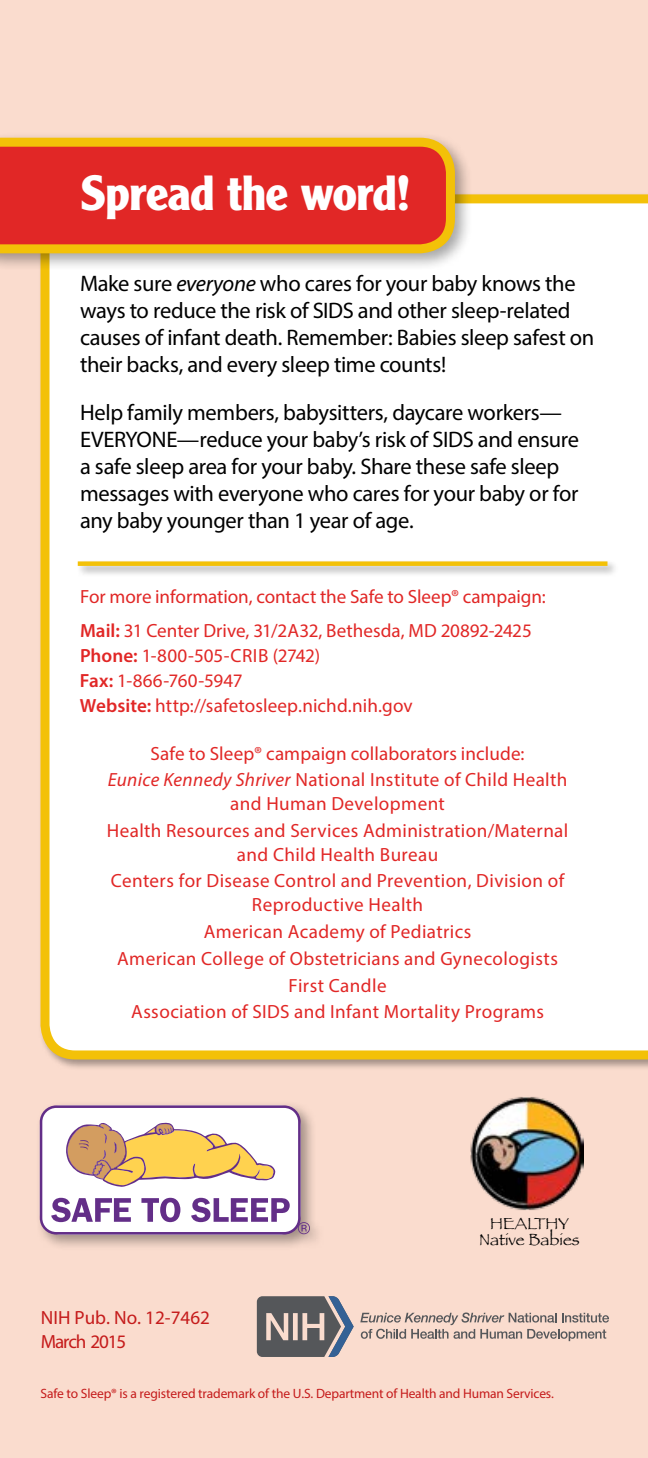
<style>
.page{position:relative;width:648px;height:1458px;background:#fadcce}
.page>*{position:absolute;margin:0;border:0;box-sizing:border-box;transform-origin:0 0}
.t1{font:700 48.38px "Clearface Gothic LT Std";letter-spacing:-.015em;color:#fff}
.t2{font:22.5px/27px "Myriad Pro";letter-spacing:-.015em;color:#000}
.t3{font:19.12px/25.2px "Myriad Pro";letter-spacing:.02em;color:#e12726;text-align:center}
.t4{font:19.12px "Myriad Pro";letter-spacing:-.005em;color:#e12726}
.t5{font:19.12px/24.1px "Myriad Pro";color:#c51b1b}
.t6{font:16.65px/16.7px "Papyrus";color:#000;text-align:center}
.t7{font:13.5px "Myriad Pro";letter-spacing:-.01em;color:#c51b1b}
.s1{font-style:italic}
.s2{font-weight:600}
</style>
<div class="page">
<div style="left:40px;top:194px;width:608px;height:865px;background:#fff"></div>
<div style="left:0;top:131px;width:473px;height:140px;background:#000;opacity:.35"></div>
<svg style="left:0;top:138px;width:455px;height:115px;background:#e33f21"></svg>
<div style="left:76px;top:560px;width:543px;height:17px;background:#000;opacity:.35"></div>
<div style="left:78px;top:561px;width:530px;height:5px;background:#f3c108"></div>
<div style="left:35px;top:1101px;width:291px;height:150px;background:#000;opacity:.35"></div>
<div style="left:40px;top:1105px;width:261px;height:130px;background:#fff;border-radius:21px"></div>
<svg style="left:51px;top:1198px;width:80px;height:24px"></svg>
<svg style="left:141px;top:1198px;width:39px;height:24px"></svg>
<svg style="left:191px;top:1198px;width:99px;height:24px"></svg>
<svg style="left:66px;top:1122px;width:209px;height:65px"></svg>
<div style="left:40px;top:1105px;width:261px;height:130px;border:3px solid #632e88;border-radius:15px"></div>
<svg style="left:298px;top:1222px;width:12px;height:12px"></svg>
<img style="left:470px;top:1097px;width:114px;height:113px">
<svg style="left:257px;top:1296px;width:97px;height:61px"></svg>
<svg style="left:360px;top:1313px;width:249px;height:28px"></svg>
<h2 class="t1" style="left:80px;top:165px;width:333px">Spread the word!</h2>
<p class="t2" style="left:80px;top:270px;width:516px">Make sure <span class="s1">everyone</span> who cares for your baby knows the ways to reduce the risk of SIDS and other sleep-related causes of infant death. Remember: Babies sleep safest on their backs, and every sleep time counts!</p>
<p class="t2" style="left:80px;top:399px;width:500px">Help family members, babysitters, daycare workers— EVERYONE—reduce your baby’s risk of SIDS and ensure a safe sleep area for your baby. Share these safe sleep messages with everyone who cares for your baby or for any baby younger than 1 year of age.</p>
<p class="t4" style="left:80px;top:584px;width:467px">For more information, contact the Safe to Sleep® campaign:</p>
<p class="t3" style="left:80px;top:617px;width:453px;text-align:left"><span class="s2">Mail:</span> 31 Center Drive, 31/2A32, Bethesda, MD 20892-2425<br><span class="s2">Phone:</span> 1-800-505-CRIB (2742)<br><span class="s2">Fax:</span> 1-866-760-5947<br><span class="s2">Website:</span> http://safetosleep.nichd.nih.gov</p>
<p class="t3" style="left:151px;top:740px;width:376px">Safe to Sleep® campaign collaborators include:</p>
<p class="t3" style="left:108px;top:768px;width:461px;line-height:23.6px"><span class="s1">Eunice Kennedy Shriver</span> National Institute of Child Health and Human Development</p>
<p class="t3" style="left:107px;top:818px;width:463px;line-height:23.6px">Health Resources and Services Administration/Maternal and Child Health Bureau</p>
<p class="t3" style="left:111px;top:869px;width:455px;line-height:23.6px">Centers for Disease Control and Prevention, Division of<br>Reproductive Health</p>
<p class="t3" style="left:204px;top:919px;width:269px">American Academy of Pediatrics</p>
<p class="t3" style="left:117px;top:945px;width:442px">American College of Obstetricians and Gynecologists</p>
<p class="t3" style="left:289px;top:972px;width:100px">First Candle</p>
<p class="t3" style="left:131px;top:999px;width:415px">Association of SIDS and Infant Mortality Programs</p>
<p class="t5" style="left:41px;top:1305px;width:171px">NIH Pub. No. 12-7462<br>March 2015</p>
<p class="t6" style="left:479px;top:1215px;width:102px">HEALTHY<br>Native Babies</p>
<p class="t7" style="left:40px;top:1385px;width:515px">Safe to Sleep® is a registered trademark of the U.S. Department of Health and Human Services.</p>
</div>
